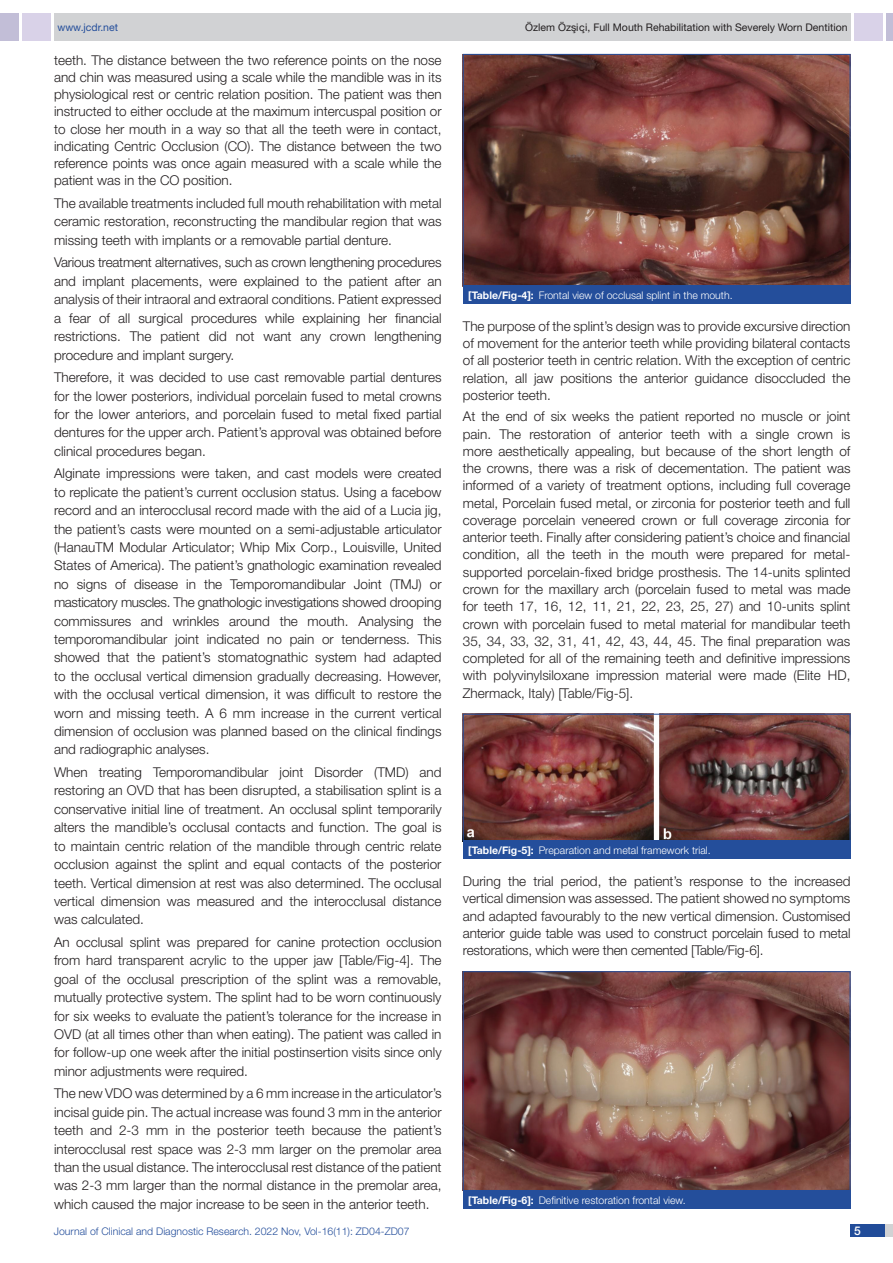
<style>
.page{position:relative;width:893px;height:1263px;background:#fff}
.page>*{position:absolute;margin:0;border:0;box-sizing:border-box;transform-origin:0 0}
.Body_text{font:300 13.5px/18.5px "Helvetica Neue";color:#231f20;text-align:justify}
.t1{font:500 12px "Helvetica Neue";color:#fff}
.TABLE_FIG{font:300 10.5px "Helvetica Neue";color:#fff}
.t2{font:300 10.5px "Helvetica Neue";color:#244e9b}
.t3{font:10.5px "Helvetica Neue";color:#231f20}
.t4{font:10.5px "Helvetica Neue";color:#244e9b}
.s1{font-weight:700}
</style>
<div class="page">
<div style="left:54px;top:13px;width:796px;height:28px;background:#d1d2d4"></div>
<div style="left:0;top:13px;width:19px;height:28px;background:#c2bed7"></div>
<div style="left:22px;top:13px;width:29px;height:28px;background:#d9d2e8"></div>
<div style="left:886px;top:13px;width:7px;height:28px;background:#c2bed7"></div>
<div style="left:854px;top:13px;width:29px;height:28px;background:#d9d2e8"></div>
<div style="left:850px;top:1224px;width:43px;height:13px;background:#d1d2d4"></div>
<div style="left:850px;top:1224px;width:35px;height:13px;background:#214c99"></div>
<img style="left:465px;top:973px;width:383px;height:216px">
<div style="left:463px;top:971px;width:387px;height:220px;border:1px solid #244e9b"></div>
<div style="left:463px;top:1190px;width:387px;height:19px;background:#244e9b"></div>
<img style="left:465px;top:716px;width:383px;height:123px">
<div style="left:463px;top:714px;width:387px;height:127px;border:1px solid #244e9b"></div>
<div style="left:463px;top:840px;width:387px;height:19px;background:#244e9b"></div>
<img style="left:465px;top:56px;width:383px;height:228px">
<div style="left:463px;top:54px;width:387px;height:232px;border:1px solid #244e9b"></div>
<div style="left:463px;top:285px;width:387px;height:19px;background:#244e9b"></div>
<p class="t4" style="left:57px;top:21px;width:62px">www.jcdr.net</p>
<p class="t3" style="left:525px;top:21px;width:324px">Özlem Özs¸i c¸ i, Full Mouth Rehabilitation with Severely Worn Dentition</p>
<p class="Body_text" style="left:54px;top:51px;width:389px;line-height:17.2px">teeth. The distance between the two reference points on the nose and chin was measured using a scale while the mandible was in its physiological rest or centric relation position. The patient was then instructed to either occlude at the maximum intercuspal position or to close her mouth in a way so that all the teeth were in contact, indicating Centric Occlusion (CO). The distance between the two reference points was once again measured with a scale while the patient was in the CO position.</p>
<p class="Body_text" style="left:54px;top:194px;width:389px">The available treatments included full mouth rehabilitation with metal ceramic restoration, reconstructing the mandibular region that was missing teeth with implants or a removable partial denture.</p>
<p class="Body_text" style="left:54px;top:253px;width:389px">Various treatment alternatives, such as crown lengthening procedures and implant placements, were explained to the patient after an analysis of their intraoral and extraoral conditions. Patient expressed a fear of all surgical procedures while explaining her financial restrictions. The patient did not want any crown lengthening procedure and implant surgery.</p>
<p class="Body_text" style="left:54px;top:368px;width:389px">Therefore, it was decided to use cast removable partial dentures for the lower posteriors, individual porcelain fused to metal crowns for the lower anteriors, and porcelain fused to metal fixed partial dentures for the upper arch. Patient’s approval was obtained before clinical procedures began.</p>
<p class="Body_text" style="left:54px;top:464px;width:389px">Alginate impressions were taken, and cast models were created to replicate the patient’s current occlusion status. Using a facebow record and an interocclusal record made with the aid of a Lucia jig, the patient’s casts were mounted on a semi-adjustable articulator (HanauTM Modular Articulator; Whip Mix Corp., Louisville, United States of America). The patient’s gnathologic examination revealed no signs of disease in the Temporomandibular Joint (TMJ) or masticatory muscles. The gnathologic investigations showed drooping commissures and wrinkles around the mouth. Analysing the temporomandibular joint indicated no pain or tenderness. This showed that the patient’s stomatognathic system had adapted to the occlusal vertical dimension gradually decreasing. However, with the occlusal vertical dimension, it was difficult to restore the worn and missing teeth. A 6 mm increase in the current vertical dimension of occlusion was planned based on the clinical findings and radiographic analyses.</p>
<p class="Body_text" style="left:54px;top:763px;width:389px">When treating Temporomandibular joint Disorder (TMD) and restoring an OVD that has been disrupted, a stabilisation splint is a conservative initial line of treatment. An occlusal splint temporarily alters the mandible’s occlusal contacts and function. The goal is to maintain centric relation of the mandible through centric relate occlusion against the splint and equal contacts of the posterior teeth. Vertical dimension at rest was also determined. The occlusal vertical dimension was measured and the interocclusal distance was calculated.</p>
<p class="Body_text" style="left:54px;top:933px;width:389px">An occlusal splint was prepared for canine protection occlusion from hard transparent acrylic to the upper jaw [Table/Fig-4]. The goal of the occlusal prescription of the splint was a removable, mutually protective system. The splint had to be worn continuously for six weeks to evaluate the patient’s tolerance for the increase in OVD (at all times other than when eating). The patient was called in for follow-up one week after the initial postinsertion visits since only minor adjustments were required.</p>
<p class="Body_text" style="left:54px;top:1084px;width:389px">The new VDO was determined by a 6 mm increase in the articulator’s incisal guide pin. The actual increase was found 3 mm in the anterior teeth and 2-3 mm in the posterior teeth because the patient’s interocclusal rest space was 2-3 mm larger on the premolar area than the usual distance. The interocclusal rest distance of the patient was 2-3 mm larger than the normal distance in the premolar area, which caused the major increase to be seen in the anterior teeth.</p>
<p class="TABLE_FIG" style="left:468px;top:289px;width:266px"><span class="s1">[Table/Fig-4]:</span> Frontal view of occlusal splint in the mouth.</p>
<p class="Body_text" style="left:463px;top:317px;width:389px;line-height:17.2px">The purpose of the splint’s design was to provide excursive direction of movement for the anterior teeth while providing bilateral contacts of all posterior teeth in centric relation. With the exception of centric relation, all jaw positions the anterior guidance disoccluded the posterior teeth.</p>
<p class="Body_text" style="left:463px;top:408px;width:389px;line-height:17.2px">At the end of six weeks the patient reported no muscle or joint pain. The restoration of anterior teeth with a single crown is more aesthetically appealing, but because of the short length of the crowns, there was a risk of decementation. The patient was informed of a variety of treatment options, including full coverage metal, Porcelain fused metal, or zirconia for posterior teeth and full coverage porcelain veneered crown or full coverage zirconia for anterior teeth. Finally after considering patient’s choice and financial condition, all the teeth in the mouth were prepared for metal&shy;supported porcelain-fixed bridge prosthesis. The 14-units splinted crown for the maxillary arch (porcelain fused to metal was made for teeth 17, 16, 12, 11, 21, 22, 23, 25, 27) and 10-units splint crown with porcelain fused to metal material for mandibular teeth 35, 34, 33, 32, 31, 41, 42, 43, 44, 45. The final preparation was completed for all of the remaining teeth and definitive impressions with polyvinylsiloxane impression material were made (Elite HD, Zhermack, Italy) [Table/Fig-5].</p>
<p class="TABLE_FIG" style="left:468px;top:844px;width:244px"><span class="s1">[Table/Fig-5]:</span> Preparation and metal framework trial.</p>
<p class="Body_text" style="left:463px;top:872px;width:389px;line-height:17.2px">During the trial period, the patient’s response to the increased vertical dimension was assessed. The patient showed no symptoms and adapted favourably to the new vertical dimension. Customised anterior guide table was used to construct porcelain fused to metal restorations, which were then cemented [Table/Fig-6].</p>
<p class="TABLE_FIG" style="left:468px;top:1193px;width:219px"><span class="s1">[Table/Fig-6]:</span> Definitive restoration frontal view.</p>
<p class="t2" style="left:54px;top:1225px;width:357px">Journal of Clinical and Diagnostic Research. 2022 Nov, Vol-16(11): ZD04-ZD07</p>
<p class="t1" style="left:854px;top:1223px;width:8px">5</p>
</div>
